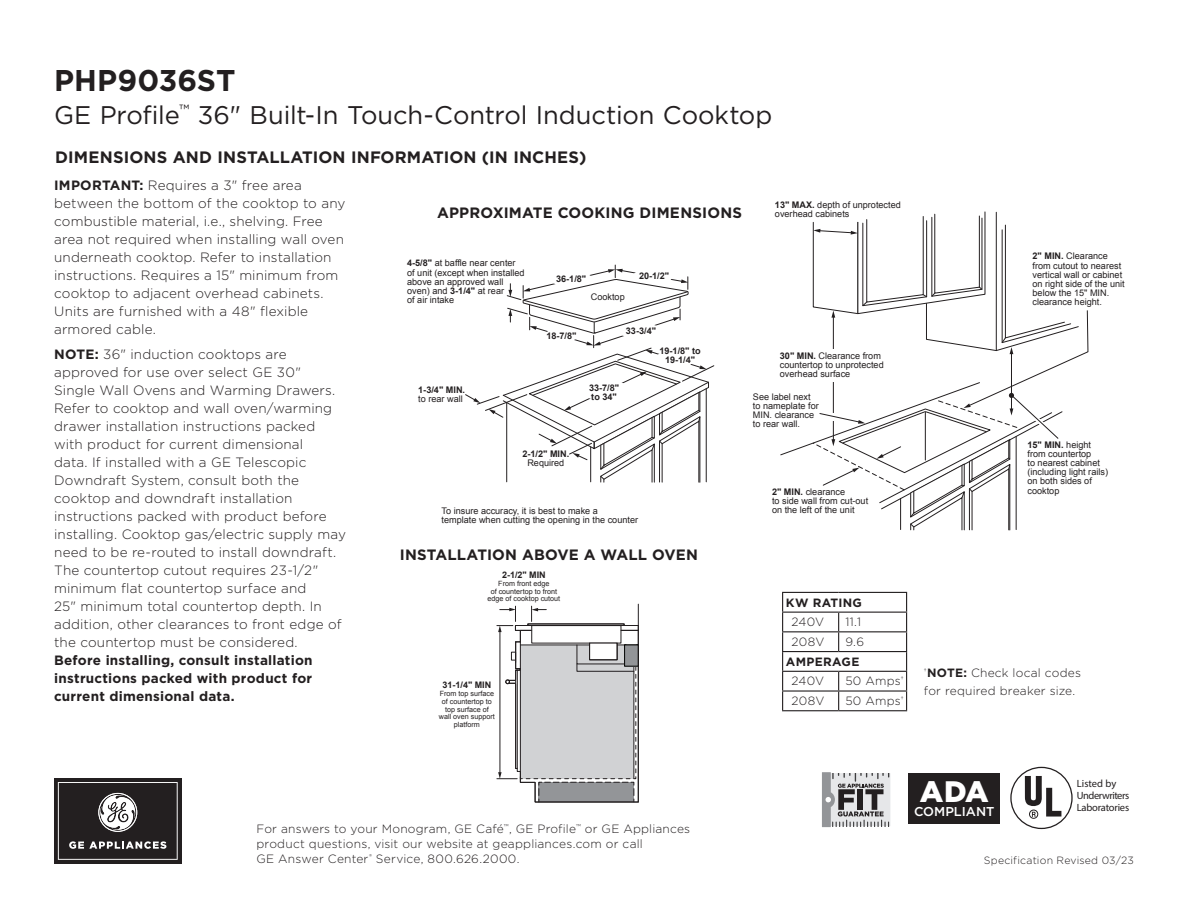
<style>
.page{position:relative;width:1188px;height:918px;background:#fff}
.page>*{position:absolute;margin:0;border:0;box-sizing:border-box;transform-origin:0 0}
.t1{font:700 30px "Gotham";color:#231f20}
.t2{font:900 29.7px "Gotham";color:#fff}
.t3{font:25.5px "Gotham";letter-spacing:-.005em;color:#231f20}
.t4{font:700 16.5px "Gotham";letter-spacing:.01em;color:#231f20}
.subhead{font:700 15px "Gotham";letter-spacing:.01em;color:#231f20}
.body_copy{font:300 13.5px/18px "Gotham";letter-spacing:.01em;color:#231f20}
.t5{font:700 13.2px "Arial";color:#231f20}
.t6{font:500 12.9px "Gotham";color:#fff}
.body_copy-2{font:300 12px/15px "Gotham";letter-spacing:.02em;color:#231f20}
.chart_copy{font:300 12px "Gotham";letter-spacing:.02em;color:#231f20}
.chart_bold{font:700 12px "Gotham";letter-spacing:.025em;color:#231f20}
.t7{font:10.5px/12px "Myriad Pro";letter-spacing:-.02em;color:#231f20}
.t8{font:300 10.5px "Gotham";letter-spacing:.015em;color:#231f20}
.t9{font:9.15px/9.1px "Arial";color:#231f20}
.t10{font:700 9.15px/9.1px "Arial";color:#231f20}
.t11{font:700 9px "Arial";color:#231f20}
.t12{font:7.2px/7.8px "Arial";color:#231f20;text-align:center}
.s1{font-weight:700}
.s2{font-weight:400}
</style>
<div class="page">
<div style="left:54px;top:778px;width:128px;height:86px;background:#231f20"></div>
<svg style="left:58px;top:782px;width:120px;height:78px"></svg>
<div style="left:909px;top:773px;width:91px;height:51px;background:#231f20"></div>
<svg style="left:1025px;top:776px;width:36px;height:41px"></svg>
<div style="left:1029px;top:810px;width:9px;height:9px;border:1px solid #231f20;border-radius:50%"></div>
<div style="left:1010px;top:767px;width:63px;height:62px;border:1px solid #231f20;border-radius:50%"></div>
<svg style="left:822px;top:772px;width:68px;height:55px;background:#acacad"></svg>
<svg style="left:465px;top:265px;width:250px;height:218px"></svg>
<svg style="left:780px;top:211px;width:309px;height:320px"></svg>
<hr style="left:782px;top:592px;width:57px;height:1px;background:#231f20">
<hr style="left:839px;top:592px;width:68px;height:1px;background:#231f20">
<hr style="left:782px;top:612px;width:57px;height:1px;background:#231f20">
<hr style="left:839px;top:612px;width:68px;height:1px;background:#231f20">
<hr style="left:782px;top:631px;width:57px;height:1px;background:#231f20">
<hr style="left:839px;top:631px;width:68px;height:1px;background:#231f20">
<svg style="left:838px;top:613px;width:1px;height:38px"></svg>
<hr style="left:782px;top:651px;width:57px;height:1px;background:#231f20">
<hr style="left:839px;top:651px;width:68px;height:1px;background:#231f20">
<hr style="left:782px;top:671px;width:57px;height:1px;background:#231f20">
<hr style="left:839px;top:671px;width:68px;height:1px;background:#231f20">
<hr style="left:782px;top:690px;width:57px;height:2px;background:#231f20">
<svg style="left:782px;top:593px;width:1px;height:117px"></svg>
<hr style="left:839px;top:690px;width:68px;height:2px;background:#231f20">
<svg style="left:838px;top:672px;width:1px;height:38px"></svg>
<svg style="left:906px;top:593px;width:1px;height:117px"></svg>
<hr style="left:782px;top:710px;width:57px;height:1px;background:#231f20">
<hr style="left:839px;top:710px;width:68px;height:1px;background:#231f20">
<hr style="left:638px;top:604px;width:1px;height:198px;background:#231f20">
<svg style="left:497px;top:606px;width:142px;height:197px"></svg>
<h1 class="t1" style="left:54px;top:61px;width:183px">PHP9036ST</h1>
<h3 class="t3" style="left:54px;top:98px;width:720px">GE Profile<sup>™</sup> 36" Built-In Touch-Control Induction Cooktop</h3>
<p class="t4" style="left:55px;top:147px;width:533px">DIMENSIONS AND INSTALLATION INFORMATION (IN INCHES)</p>
<p class="body_copy" style="left:54px;top:176px;width:293px"><span class="s1">IMPORTANT:</span> Requires a 3" free area between the bottom of the cooktop to any combustible material, i.e., shelving. Free area not required when installing wall oven underneath cooktop. Refer to installation instructions. Requires a 15" minimum from cooktop to adjacent overhead cabinets.<br>Units are furnished with a 48" flexible armored cable.</p>
<p class="body_copy" style="left:54px;top:345px;width:293px"><span class="s1">NOTE:</span> 36" induction cooktops are approved for use over select GE 30"<br>Single Wall Ovens and Warming Drawers.<br>Refer to cooktop and wall oven/warming drawer installation instructions packed with product for current dimensional<br>data. If installed with a GE Telescopic Downdraft System, consult both the cooktop and downdraft installation instructions packed with product before installing. Cooktop gas/electric supply may need to be re-routed to install downdraft.<br>The countertop cutout requires 23-1/2" minimum flat countertop surface and<br>25" minimum total countertop depth. In addition, other clearances to front edge of the countertop must be considered.<br><span class="s1">Before installing, consult installation instructions packed with product for current dimensional data.</span></p>
<p class="subhead" style="left:437px;top:203px;width:307px">APPROXIMATE COOKING DIMENSIONS</p>
<p class="t9" style="left:407px;top:259px;width:119px"><span class="s1">4-5/8"</span> at baffle near center of unit (except when installed above an approved wall oven) and <span class="s1">3-1/4"</span> at rear<br>of air intake</p>
<p class="t10" style="left:418px;top:386px;width:48px">1-3/4" MIN. <span class="s2">to rear wall</span></p>
<p class="t10" style="left:556px;top:275px;width:32px">36-1/8"</p>
<p class="t9" style="left:591px;top:292px;width:35px">Cooktop</p>
<p class="t10" style="left:639px;top:271px;width:32px">20-1/2"</p>
<p class="t10" style="left:546px;top:332px;width:32px">18-7/8"</p>
<p class="t10" style="left:626px;top:326px;width:32px">33-3/4"</p>
<p class="t10" style="left:589px;top:384px;width:32px">33-7/8" to 34"</p>
<p class="t10" style="left:659px;top:346px;width:43px;text-align:center">19-1/8" to<br>19-1/4"</p>
<p class="t10" style="left:522px;top:449px;width:48px;text-align:center">2-1/2" MIN.<br><span class="s2">Required</span></p>
<p class="t9" style="left:442px;top:506px;width:198px">To insure accuracy, it is best to make a<br>template when cutting the opening in the counter</p>
<p class="subhead" style="left:400px;top:544px;width:300px">INSTALLATION ABOVE A WALL OVEN</p>
<p class="t5" style="left:460px;top:547px;width:241px">INSTALLATION ABOVE A WALL OVEN</p>
<p class="t11" style="left:502px;top:569px;width:45px">2-1/2" MIN</p>
<p class="t12" style="left:487px;top:579px;width:74px">From front edge<br>of countertop to front edge of cooktop cutout</p>
<p class="t11" style="left:443px;top:679px;width:50px">31-1/4" MIN</p>
<p class="t12" style="left:439px;top:690px;width:58px">From top surface of countertop to top surface of wall oven support platform</p>
<p class="t9" style="left:775px;top:200px;width:127px"><span class="s1">13" MAX.</span> depth of unprotected overhead cabinets</p>
<p class="t9" style="left:780px;top:351px;width:105px"><span class="s1">30" MIN.</span> Clearance from countertop to unprotected overhead surface</p>
<p class="t9" style="left:753px;top:392px;width:67px">See label next to nameplate for<br>MIN. clearance to rear wall.</p>
<p class="t9" style="left:772px;top:487px;width:98px"><span class="s1">2" MIN.</span> clearance<br>to side wall from cut-out on the left of the unit</p>
<p class="chart_bold" style="left:786px;top:594px;width:78px">KW RATING</p>
<p class="chart_copy" style="left:792px;top:614px;width:34px">240V</p>
<p class="chart_copy" style="left:845px;top:614px;width:17px">11.1</p>
<p class="chart_copy" style="left:792px;top:634px;width:34px">208V</p>
<p class="chart_copy" style="left:845px;top:634px;width:20px">9.6</p>
<p class="chart_bold" style="left:786px;top:653px;width:75px">AMPERAGE</p>
<p class="chart_copy" style="left:792px;top:674px;width:34px">240V</p>
<p class="chart_copy" style="left:845px;top:674px;width:60px">50 Amps<sup>†</sup></p>
<p class="chart_copy" style="left:792px;top:693px;width:34px">208V</p>
<p class="chart_copy" style="left:845px;top:693px;width:60px">50 Amps<sup>†</sup></p>
<p class="t9" style="left:1033px;top:252px;width:94px"><span class="s1">2" MIN.</span> Clearance from cutout to nearest vertical wall or cabinet on right side of the unit below the 15" MIN. clearance height.</p>
<p class="t9" style="left:1028px;top:440px;width:82px"><span class="s1">15" MIN.</span> height from countertop<br>to nearest cabinet (including light rails) on both sides of cooktop</p>
<p class="body_copy-2" style="left:924px;top:663px;width:159px;line-height:18px"><sup>†</sup><span class="s1">NOTE:</span> Check local codes for required breaker size.</p>
<p class="body_copy-2" style="left:256px;top:821px;width:435px">For answers to your Monogram, GE Café<sup>™</sup>, GE Profile<sup>™</sup> or GE Appliances product questions, visit our website at geappliances.com or call<br>GE Answer Center<sup>®</sup> Service, 800.626.2000.</p>
<h2 class="t2" style="left:920px;top:771px;width:70px">ADA</h2>
<p class="t6" style="left:914px;top:803px;width:82px">COMPLIANT</p>
<p class="t7" style="left:1077px;top:778px;width:54px">Listed by<br>Underwriters<br>Laboratories</p>
<p class="t8" style="left:984px;top:853px;width:152px">Specification Revised 03/23</p>
</div>
